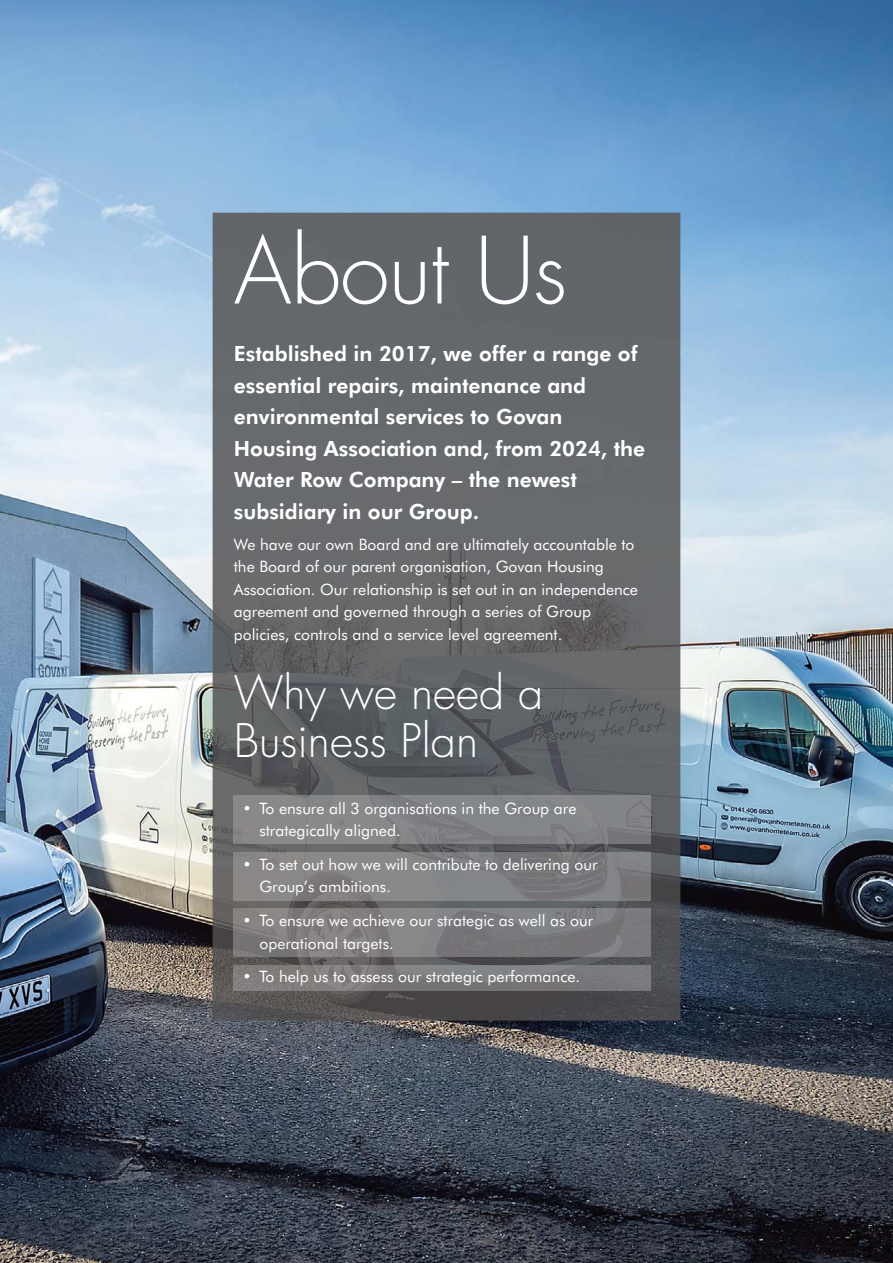
<style>
.page{position:relative;width:893px;height:1263px;background:#fff}
.page>*{position:absolute;margin:0;border:0;box-sizing:border-box;transform-origin:0 0}
.t1{font:300 90px "Futura";letter-spacing:-.01em;color:#fff}
.t2{font:300 45px/48px "Futura";color:#fff}
.t3{font:800 21px/31.5px "Futura BT";color:#fff}
.t4{font:15.75px/22.5px "Futura BT";color:#fff}
</style>
<div class="page">
<img style="left:0;top:0;width:893px;height:1263px">
<img style="left:213px;top:213px;width:467px;height:807px">
<img style="left:234px;top:796px;width:417px;height:48px">
<img style="left:234px;top:852px;width:417px;height:48px">
<img style="left:234px;top:909px;width:417px;height:48px">
<img style="left:234px;top:965px;width:417px;height:25px">
<h1 class="t1" style="left:234px;top:229px;width:335px">About Us</h1>
<h3 class="t3" style="left:234px;top:339px;width:413px">Established in 2017, we offer a range of essential repairs, maintenance and environmental services to Govan Housing Association and, from 2024, the Water Row Company – the newest subsidiary in our Group.</h3>
<p class="t4" style="left:234px;top:534px;width:406px">We have our own Board and are ultimately accountable to the Board of our parent organisation, Govan Housing Association. Our relationship is set out in an independence agreement and governed through a series of Group policies, controls and a service level agreement.</p>
<h2 class="t2" style="left:234px;top:672px;width:311px">Why we need a<br>Business Plan</h2>
<p class="t4" style="left:259px;top:798px;width:319px;text-indent:-17px">• To ensure all 3 organisations in the Group are strategically aligned.</p>
<p class="t4" style="left:259px;top:854px;width:340px;text-indent:-17px">• To set out how we will contribute to delivering our<br>Group’s ambitions.</p>
<p class="t4" style="left:259px;top:910px;width:335px;text-indent:-17px">• To ensure we achieve our strategic as well as our operational targets.</p>
<p class="t4" style="left:242px;top:966px;width:339px">• To help us to assess our strategic performance.</p>
</div>
